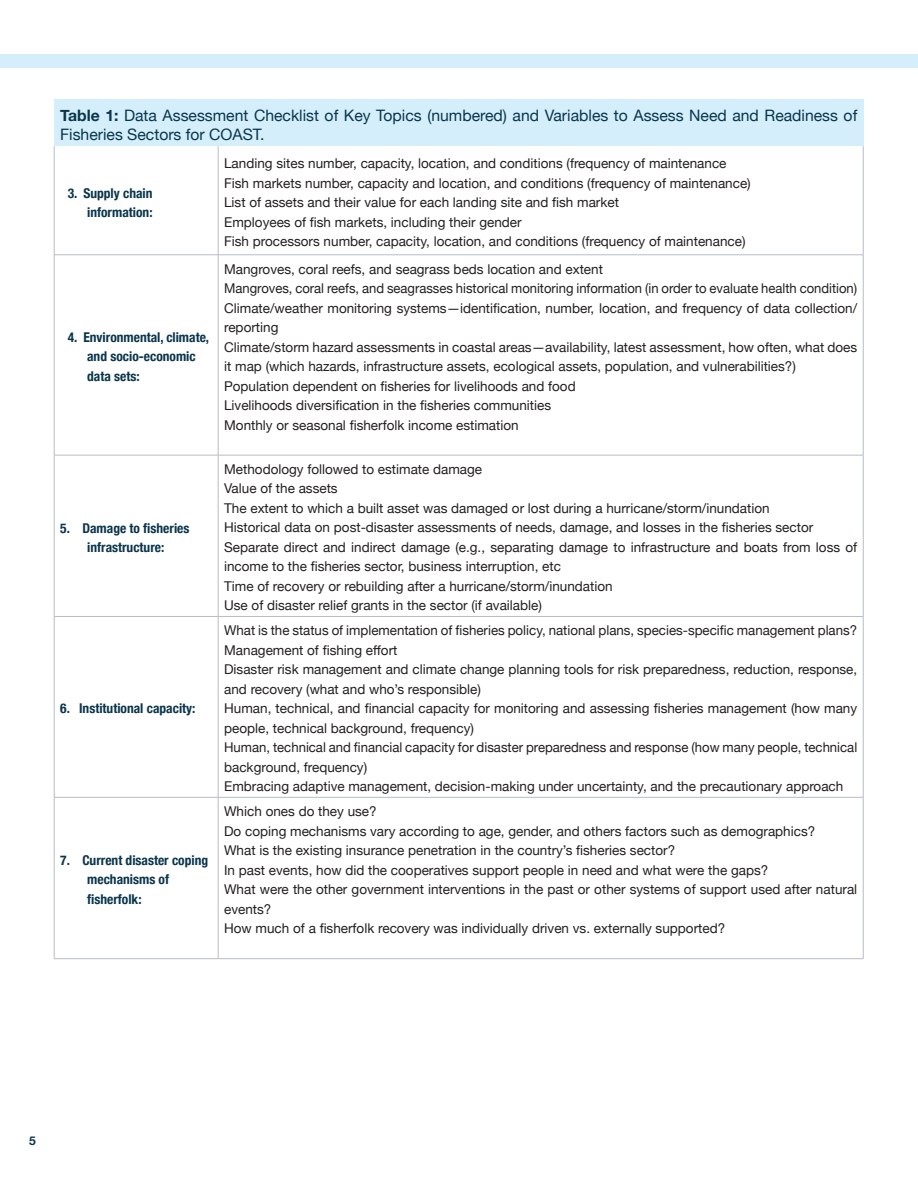
<style>
.page{position:relative;width:918px;height:1188px;background:#fff}
.page>*{position:absolute;margin:0;border:0;box-sizing:border-box;transform-origin:0 0}
.t1{font:15.75px/19.5px "Helvetica Neue";color:#0a354c}
.t2{font:13.5px/19.5px "Helvetica Neue";color:#231f20}
.t3{font:700 condensed 13.5px/19.5px "Helvetica Neue";color:#0a354c}
.t4{font:700 12px "Helvetica Neue";color:#0a354c}
.s1{font-weight:700}
</style>
<div class="page">
<div style="left:0;top:54px;width:918px;height:14px;background:#d4effb"></div>
<div style="left:54px;top:99px;width:809px;height:47px;background:#d4effb"></div>
<hr style="left:54px;top:146px;width:1px;height:109px;background:#b7bcc6">
<hr style="left:218px;top:146px;width:1px;height:109px;background:#b7bcc6">
<hr style="left:863px;top:146px;width:1px;height:109px;background:#b7bcc6">
<hr style="left:54px;top:255px;width:164px;height:1px;background:#b7bcc6">
<hr style="left:54px;top:255px;width:1px;height:200px;background:#b7bcc6">
<hr style="left:218px;top:255px;width:645px;height:1px;background:#b7bcc6">
<hr style="left:218px;top:255px;width:1px;height:200px;background:#b7bcc6">
<hr style="left:863px;top:255px;width:1px;height:200px;background:#b7bcc6">
<hr style="left:54px;top:455px;width:164px;height:1px;background:#b7bcc6">
<hr style="left:54px;top:455px;width:1px;height:161px;background:#b7bcc6">
<hr style="left:218px;top:455px;width:645px;height:1px;background:#b7bcc6">
<hr style="left:218px;top:455px;width:1px;height:161px;background:#b7bcc6">
<hr style="left:863px;top:455px;width:1px;height:161px;background:#b7bcc6">
<hr style="left:54px;top:616px;width:164px;height:1px;background:#b7bcc6">
<hr style="left:54px;top:617px;width:1px;height:180px;background:#b7bcc6">
<hr style="left:218px;top:616px;width:645px;height:1px;background:#b7bcc6">
<hr style="left:218px;top:617px;width:1px;height:180px;background:#b7bcc6">
<hr style="left:863px;top:617px;width:1px;height:180px;background:#b7bcc6">
<hr style="left:54px;top:797px;width:164px;height:1px;background:#b7bcc6">
<hr style="left:54px;top:798px;width:1px;height:160px;background:#b7bcc6">
<hr style="left:218px;top:797px;width:645px;height:1px;background:#b7bcc6">
<hr style="left:218px;top:798px;width:1px;height:160px;background:#b7bcc6">
<hr style="left:863px;top:798px;width:1px;height:160px;background:#b7bcc6">
<hr style="left:54px;top:958px;width:164px;height:1px;background:#b7bcc6">
<hr style="left:218px;top:958px;width:645px;height:1px;background:#b7bcc6">
<p class="t1" style="left:60px;top:106px;width:799px"><span class="s1">Table 1:</span> Data Assessment Checklist of Key Topics (numbered) and Variables to Assess Need and Readiness of<br>Fisheries Sectors for COAST.</p>
<p class="t3" style="left:68px;top:182px;width:86px;text-align:right">3. Supply chain information:</p>
<p class="t3" style="left:87px;top:326px;width:124px;text-indent:-19px">4. Environmental, climate, and socio-economic data sets:</p>
<p class="t3" style="left:60px;top:517px;width:131px;text-align:center">5. Damage to fisheries infrastructure:</p>
<p class="t3" style="left:60px;top:698px;width:137px">6. Institutional capacity:</p>
<p class="t3" style="left:87px;top:849px;width:123px;text-indent:-27px">7. Current disaster coping mechanisms of fisherfolk:</p>
<p class="t2" style="left:224px;top:154px;width:528px">Landing sites number, capacity, location, and conditions (frequency of maintenance Fish markets number, capacity and location, and conditions (frequency of maintenance)<br>List of assets and their value for each landing site and fish market<br>Employees of fish markets, including their gender<br>Fish processors number, capacity, location, and conditions (frequency of maintenance)</p>
<p class="t2" style="left:224px;top:260px;width:635px">Mangroves, coral reefs, and seagrass beds location and extent<br>Mangroves, coral reefs, and seagrasses historical monitoring information (in order to evaluate health condition)<br>Climate/weather monitoring systems—identification, number, location, and frequency of data collection/ reporting<br>Climate/storm hazard assessments in coastal areas—availability, latest assessment, how often, what does it map (which hazards, infrastructure assets, ecological assets, population, and vulnerabilities?)<br>Population dependent on fisheries for livelihoods and food<br>Livelihoods diversification in the fisheries communities<br>Monthly or seasonal fisherfolk income estimation</p>
<p class="t2" style="left:224px;top:460px;width:635px">Methodology followed to estimate damage<br>Value of the assets<br>The extent to which a built asset was damaged or lost during a hurricane/storm/inundation<br>Historical data on post-disaster assessments of needs, damage, and losses in the fisheries sector Separate direct and indirect damage (e.g., separating damage to infrastructure and boats from loss of income to the fisheries sector, business interruption, etc<br>Time of recovery or rebuilding after a hurricane/storm/inundation<br>Use of disaster relief grants in the sector (if available)</p>
<p class="t2" style="left:224px;top:622px;width:635px">What is the status of implementation of fisheries policy, national plans, species-specific management plans?<br>Management of fishing effort<br>Disaster risk management and climate change planning tools for risk preparedness, reduction, response, and recovery (what and who’s responsible)<br>Human, technical, and financial capacity for monitoring and assessing fisheries management (how many people, technical background, frequency)<br>Human, technical and financial capacity for disaster preparedness and response (how many people, technical background, frequency)<br>Embracing adaptive management, decision-making under uncertainty, and the precautionary approach</p>
<p class="t2" style="left:224px;top:802px;width:635px">Which ones do they use?<br>Do coping mechanisms vary according to age, gender, and others factors such as demographics?<br>What is the existing insurance penetration in the country’s fisheries sector?<br>In past events, how did the cooperatives support people in need and what were the gaps?<br>What were the other government interventions in the past or other systems of support used after natural events?<br>How much of a fisherfolk recovery was individually driven vs. externally supported?</p>
<p class="t4" style="left:29px;top:1132px;width:8px">5</p>
</div>
